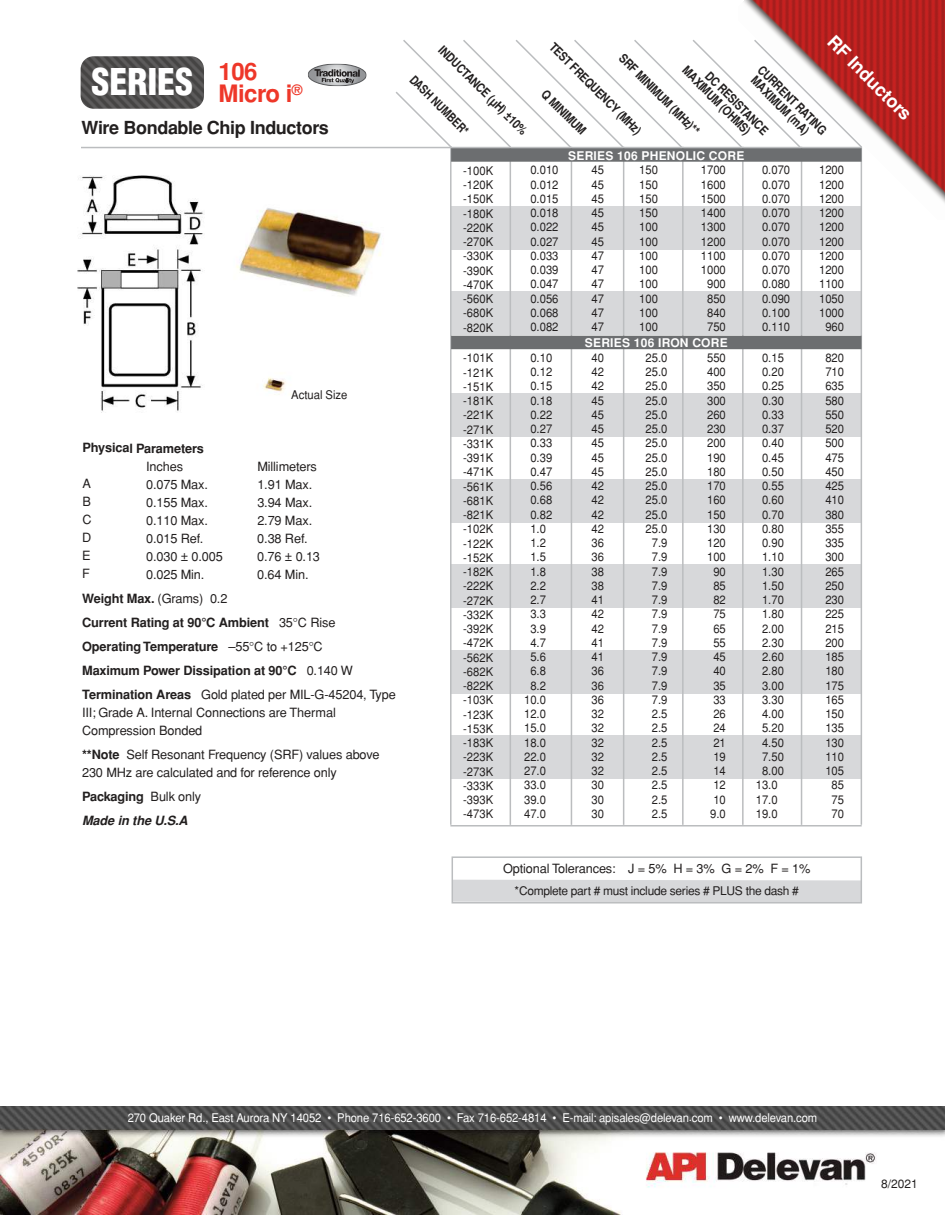
<style>
.page{position:relative;width:945px;height:1215px;background:#fff}
.page>*{position:absolute;margin:0;border:0;box-sizing:border-box;transform-origin:0 0}
.t1{font:900 condensed 36px "Helvetica";color:#fff}
.t2{font:700 24px "Helvetica";letter-spacing:-.02em;color:#ee3729}
.t3{font:700 18px "Helvetica";letter-spacing:-.02em;color:#221f1f}
.t4{font:700 18px "Helvetica";color:#fff}
.t5{font:12.75px/18px "Helvetica";letter-spacing:-.01em;color:#221f1f}
.t6{font:700 12.75px/24.2px "Helvetica";letter-spacing:-.01em;color:#221f1f}
.t7{font:italic 700 12.75px/24px "Helvetica";color:#221f1f}
.t8{font:700 12.3px/12.3px "Helvetica";color:#221f1f;scale:.85 1}
.t9{font:700 12.3px "Helvetica";color:#221f1f;scale:.8 1}
.t10{font:12px/14.2px "Helvetica";color:#221f1f;text-align:justify;scale:.94 1}
.t11{font:12px "Helvetica";letter-spacing:-.01em;color:#fff;scale:.94 1}
.t12{font:12px "Helvetica";letter-spacing:-.025em;color:#221f1f}
.t13{font:700 12px "Helvetica";letter-spacing:.02em;color:#fff}
.t14{font:12px "Helvetica";color:#221f1f}
.s1{font-weight:400}
.s2{font-weight:700}
.s3{font-style:normal}
.s4{font-weight:400;font-style:normal}
</style>
<div class="page">
<div style="left:455px;top:880px;width:404px;height:21px;background:#d7d8da"></div>
<img style="left:77px;top:175px;width:304px;height:238px">
<img style="left:743px;top:0;width:202px;height:206px">
<div style="left:451px;top:206px;width:411px;height:43px;background:#d7d8da"></div>
<div style="left:451px;top:292px;width:411px;height:43px;background:#d7d8da"></div>
<div style="left:451px;top:393px;width:410px;height:44px;background:#d7d8da"></div>
<div style="left:451px;top:479px;width:410px;height:43px;background:#d7d8da"></div>
<div style="left:451px;top:564px;width:410px;height:43px;background:#d7d8da"></div>
<div style="left:451px;top:650px;width:410px;height:43px;background:#d7d8da"></div>
<div style="left:451px;top:735px;width:410px;height:43px;background:#d7d8da"></div>
<img style="left:81px;top:56px;width:123px;height:53px;border-radius:13px">
<svg style="left:308px;top:64px;width:59px;height:22px"></svg>
<img style="left:0;top:1107px;width:945px;height:108px">
<hr style="left:510px;top:147px;width:1px;height:678px;background:#bbbdbf">
<hr style="left:571px;top:147px;width:1px;height:678px;background:#bbbdbf">
<hr style="left:623px;top:147px;width:1px;height:678px;background:#bbbdbf">
<hr style="left:682px;top:147px;width:2px;height:678px;background:#bbbdbf">
<hr style="left:742px;top:147px;width:2px;height:678px;background:#bbbdbf">
<hr style="left:801px;top:147px;width:1px;height:678px;background:#bbbdbf">
<hr style="left:861px;top:147px;width:1px;height:678px;background:#bbbdbf">
<hr style="left:450px;top:146px;width:2px;height:679px;background:#bbbdbf">
<hr style="left:81px;top:147px;width:780px;height:1px;background:#bbbdbf">
<svg style="left:394px;top:38px;width:470px;height:111px"></svg>
<hr style="left:450px;top:825px;width:412px;height:2px;background:#bbbdbf">
<div style="left:451px;top:148px;width:411px;height:14px;background:#6c6e70"></div>
<div style="left:451px;top:336px;width:411px;height:13px;background:#6c6e70"></div>
<div style="left:452px;top:856px;width:410px;height:48px;border:2px solid #bbbdbf"></div>
<h1 class="t1" style="left:91px;top:62px;width:168px">SERIES <sup>106</sup></h1>
<h2 class="t2" style="left:219px;top:84px;width:85px">Micro i<sup>®</sup></h2>
<h3 class="t3" style="left:81px;top:121px;width:249px">Wire Bondable Chip Inductors</h3>
<p class="t10" style="left:291px;top:388px;width:61px">Actual Size</p>
<p class="t6" style="left:82px;top:437px;width:123px">Physical Parameters</p>
<p class="t5" style="left:146px;top:458px;width:38px">Inches</p>
<p class="t5" style="left:257px;top:458px;width:61px">Millimeters</p>
<p class="t5" style="left:82px;top:476px;width:10px">A</p>
<p class="t5" style="left:146px;top:476px;width:63px">0.075 Max.</p>
<p class="t5" style="left:257px;top:476px;width:56px">1.91 Max.</p>
<p class="t5" style="left:82px;top:494px;width:10px">B</p>
<p class="t5" style="left:146px;top:494px;width:63px">0.155 Max.</p>
<p class="t5" style="left:257px;top:494px;width:56px">3.94 Max.</p>
<p class="t5" style="left:82px;top:512px;width:11px">C</p>
<p class="t5" style="left:146px;top:512px;width:63px">0.110 Max.</p>
<p class="t5" style="left:257px;top:512px;width:56px">2.79 Max.</p>
<p class="t5" style="left:82px;top:530px;width:11px">D</p>
<p class="t5" style="left:146px;top:530px;width:59px">0.015 Ref.</p>
<p class="t5" style="left:257px;top:530px;width:52px">0.38 Ref.</p>
<p class="t5" style="left:82px;top:548px;width:10px">E</p>
<p class="t5" style="left:146px;top:548px;width:78px">0.030 ± 0.005</p>
<p class="t5" style="left:257px;top:548px;width:64px">0.76 ± 0.13</p>
<p class="t5" style="left:82px;top:566px;width:9px">F</p>
<p class="t5" style="left:146px;top:566px;width:60px">0.025 Min.</p>
<p class="t5" style="left:257px;top:566px;width:53px">0.64 Min.</p>
<p class="t6" style="left:82px;top:587px;width:315px">Weight Max. <span class="s1">(Grams) 0.2<br></span>Current Rating at 90°C Ambient <span class="s1">35°C Rise </span>Operating Temperature <span class="s1">–55°C to +125°C<br></span>Maximum Power Dissipation at 90°C <span class="s1">0.140 W </span>Termination Areas <span class="s1">Gold plated per MIL-G-45204, Type</span></p>
<p class="t5" style="left:82px;top:704px;width:255px">III; Grade A. Internal Connections are Thermal<br>Compression Bonded</p>
<p class="t5" style="left:82px;top:747px;width:299px"><span class="s2">**Note</span> Self Resonant Frequency (SRF) values above<br>230 MHz are calculated and for reference only</p>
<p class="t7" style="left:82px;top:784px;width:121px"><span class="s3">Packaging</span> <span class="s4">Bulk only<br></span>Made in the U.S.A</p>
<p class="t8" style="left:444px;top:44px;width:142px;rotate:45deg">INDUCTANCE (µH) ±10%</p>
<p class="t9" style="left:415px;top:74px;width:99px;rotate:45deg">DASH NUMBER*</p>
<h3 class="t4" style="left:836px;top:34px;width:112px;rotate:45deg">RF Inductors</h3>
<p class="t8" style="left:555px;top:41px;width:148px;rotate:45deg">TEST FREQUENCY (MHz)</p>
<p class="t8" style="left:625px;top:52px;width:129px;rotate:45deg">SRF MINIMUM (MHz)**</p>
<p class="t8" style="left:764px;top:64px;width:109px;rotate:45deg">CURRENT RATING<br>MAXIMUM (mA)</p>
<p class="t8" style="left:697px;top:56px;width:123px;text-indent:20px;rotate:45deg">DC RESISTANCE<br>MAXIMUM (OHMS)</p>
<p class="t8" style="left:547px;top:88px;width:69px;rotate:45deg">Q MINIMUM</p>
<p class="t13" style="left:568px;top:151px;width:178px">SERIES 106 PHENOLIC CORE</p>
<p class="t10" style="left:463px;top:164px;width:33px">-100K -120K -150K -180K -220K -270K -330K -390K -470K -560K -680K -820K</p>
<p class="t10" style="left:463px;top:352px;width:33px">-101K -121K -151K -181K -221K -271K -331K -391K -471K -561K -681K -821K -102K -122K -152K -182K -222K -272K -332K -392K -472K -562K -682K -822K -103K -123K -153K -183K -223K -273K -333K -393K -473K</p>
<p class="t10" style="left:530px;top:164px;width:31px">0.010<br>0.012<br>0.015<br>0.018<br>0.022<br>0.027<br>0.033<br>0.039<br>0.047<br>0.056<br>0.068<br>0.082</p>
<p class="t10" style="left:524px;top:352px;width:31px;text-align:center">0.10<br>0.12<br>0.15<br>0.18<br>0.22<br>0.27<br>0.33<br>0.39<br>0.47<br>0.56<br>0.68<br>0.82<br>1.0<br>1.2<br>1.5<br>1.8<br>2.2<br>2.7<br>3.3<br>3.9<br>4.7<br>5.6<br>6.8<br>8.2<br>10.0<br>12.0<br>15.0<br>18.0<br>22.0<br>27.0<br>33.0<br>39.0<br>47.0</p>
<p class="t10" style="left:591px;top:164px;width:15px">45<br>45<br>45<br>45<br>45<br>45<br>47<br>47<br>47<br>47<br>47<br>47</p>
<p class="t10" style="left:591px;top:352px;width:15px">40<br>42<br>42<br>45<br>45<br>45<br>45<br>45<br>45<br>42<br>42<br>42<br>42<br>36<br>36<br>38<br>38<br>41<br>42<br>42<br>41<br>41<br>36<br>36<br>36<br>32<br>32<br>32<br>32<br>32<br>30<br>30<br>30</p>
<p class="t10" style="left:639px;top:164px;width:21px">150<br>150<br>150<br>150<br>100<br>100<br>100<br>100<br>100<br>100<br>100<br>100</p>
<p class="t10" style="left:646px;top:352px;width:25px;text-align:center">25.0<br>25.0<br>25.0<br>25.0<br>25.0<br>25.0<br>25.0<br>25.0<br>25.0<br>25.0<br>25.0<br>25.0<br>25.0<br>7.9<br>7.9<br>7.9<br>7.9<br>7.9<br>7.9<br>7.9<br>7.9<br>7.9<br>7.9<br>7.9<br>7.9<br>2.5<br>2.5<br>2.5<br>2.5<br>2.5<br>2.5<br>2.5<br>2.5</p>
<p class="t10" style="left:701px;top:164px;width:28px;text-align:center">1700<br>1600<br>1500<br>1400<br>1300<br>1200<br>1100<br>1000<br>900<br>850<br>840<br>750</p>
<p class="t10" style="left:707px;top:352px;width:21px;text-align:center">550<br>400<br>350<br>300<br>260<br>230<br>200<br>190<br>180<br>170<br>160<br>150<br>130<br>120<br>100<br>90<br>85<br>82<br>75<br>65<br>55<br>45<br>40<br>35<br>33<br>26<br>24<br>21<br>19<br>14<br>12<br>10<br>9.0</p>
<p class="t13" style="left:585px;top:338px;width:144px">SERIES 106 IRON CORE</p>
<p class="t10" style="left:762px;top:164px;width:31px">0.070<br>0.070<br>0.070<br>0.070<br>0.070<br>0.070<br>0.070<br>0.070<br>0.080<br>0.090<br>0.100<br>0.110</p>
<p class="t10" style="left:756px;top:352px;width:31px;text-align:center">0.15<br>0.20<br>0.25<br>0.30<br>0.33<br>0.37<br>0.40<br>0.45<br>0.50<br>0.55<br>0.60<br>0.70<br>0.80<br>0.90<br>1.10<br>1.30<br>1.50<br>1.70<br>1.80<br>2.00<br>2.30<br>2.60<br>2.80<br>3.00<br>3.30<br>4.00<br>5.20<br>4.50<br>7.50<br>8.00<br>13.0<br>17.0<br>19.0</p>
<p class="t10" style="left:819px;top:164px;width:28px;text-align:center">1200<br>1200<br>1200<br>1200<br>1200<br>1200<br>1200<br>1200<br>1100<br>1050<br>1000<br>960</p>
<p class="t10" style="left:825px;top:352px;width:21px;text-align:center">820<br>710<br>635<br>580<br>550<br>520<br>500<br>475<br>450<br>425<br>410<br>380<br>355<br>335<br>300<br>265<br>250<br>230<br>225<br>215<br>200<br>185<br>180<br>175<br>165<br>150<br>135<br>130<br>110<br>105<br>85<br>75<br>70</p>
<p class="t5" style="left:503px;top:860px;width:309px">Optional Tolerances: J = 5% H = 3% G = 2% F = 1%</p>
<p class="t12" style="left:515px;top:886px;width:286px">*Complete part # must include series # PLUS the dash #</p>
<p class="t11" style="left:128px;top:1113px;width:735px">270 Quaker Rd., East Aurora NY 14052 • Phone 716-652-3600 • Fax 716-652-4814 • E-mail: apisales@delevan.com • www.delevan.com</p>
<p class="t14" style="left:881px;top:1179px;width:38px">8/2021</p>
</div>
